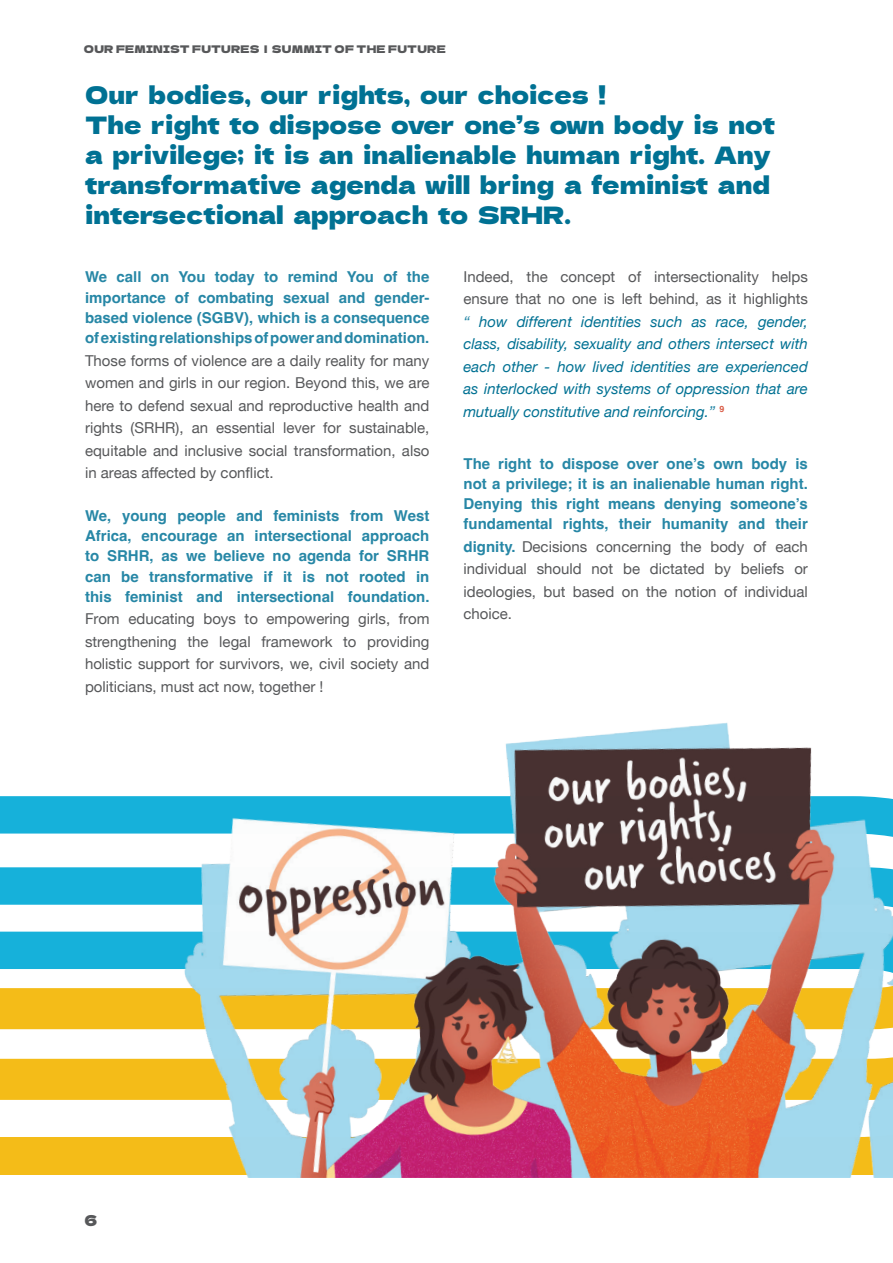
<style>
.page{position:relative;width:893px;height:1263px;background:#fff}
.page>*{position:absolute;margin:0;border:0;box-sizing:border-box;transform-origin:0 0}
.EMPHASE{font:24px/30px "Dela Gothic One";color:#007193}
.t1{font:15px/22.5px "Helvetica Neue LT";color:#57585a;text-align:justify}
.t2{font:700 15px/20.2px "Helvetica";color:#2787a6;text-align:justify}
.t3{font:italic 15px/22.5px "Helvetica Neue LT";color:#007193;text-align:justify}
.t4{font:15px "Dela Gothic One";color:#57585a}
.t5{font:10.5px "Dela Gothic One";letter-spacing:.02em;color:#57585a}
.s1{font-style:normal;color:#57585a}
.s2{color:#2787a6}
.s3{font-family:"Helvetica";font-weight:700;color:#2787a6}
</style>
<div class="page">
<svg style="left:0;top:796px;width:149px;height:379px"></svg>
<img style="left:149px;top:722px;width:744px;height:456px">
<p class="t5" style="left:84px;top:41px;width:363px">OUR FEMINIST FUTURES | SUMMIT OF THE FUTURE</p>
<p class="EMPHASE" style="left:85px;top:78px;width:691px">Our bodies, our rights, our choices !<br>The right to dispose over one’s own body is not a privilege; it is an inalienable human right. Any transformative agenda will bring a feminist and intersectional approach to SRHR.</p>
<p class="t2" style="left:85px;top:269px;width:346px">We call on You today to remind You of the importance of combating sexual and gender&shy;based violence (SGBV), which is a consequence of existing relationships of power and domination.</p>
<p class="t1" style="left:85px;top:349px;width:346px">Those forms of violence are a daily reality for many women and girls in our region. Beyond this, we are here to defend sexual and reproductive health and rights (SRHR), an essential lever for sustainable, equitable and inclusive social transformation, also in areas affected by conflict.</p>
<p class="t2" style="left:85px;top:507px;width:346px">We, young people and feminists from West Africa, encourage an intersectional approach to SRHR, as we believe no agenda for SRHR can be transformative if it is not rooted in this feminist and intersectional foundation.</p>
<p class="t1" style="left:85px;top:608px;width:346px">From educating boys to empowering girls, from strengthening the legal framework to providing holistic support for survivors, we, civil society and politicians, must act now, together !</p>
<p class="t3" style="left:463px;top:265px;width:346px"><span class="s1">Indeed, the concept of intersectionality helps ensure that no one is left behind, as it highlights </span><span class="s2">“</span> how different identities such as race, gender, class, disability, sexuality and others intersect with each other - how lived identities are experienced as interlocked with systems of oppression that are mutually constitutive and reinforcing.<span class="s2">”</span> <sup>9</sup></p>
<p class="t2" style="left:463px;top:455px;width:346px">The right to dispose over one’s own body is not a privilege; it is an inalienable human right.<br>Denying this right means denying someone’s fundamental rights, their humanity and their</p>
<p class="t1" style="left:463px;top:535px;width:346px"><span class="s3">dignity.</span> Decisions concerning the body of each individual should not be dictated by beliefs or ideologies, but based on the notion of individual choice.</p>
<p class="t4" style="left:84px;top:1209px;width:14px">6</p>
</div>
